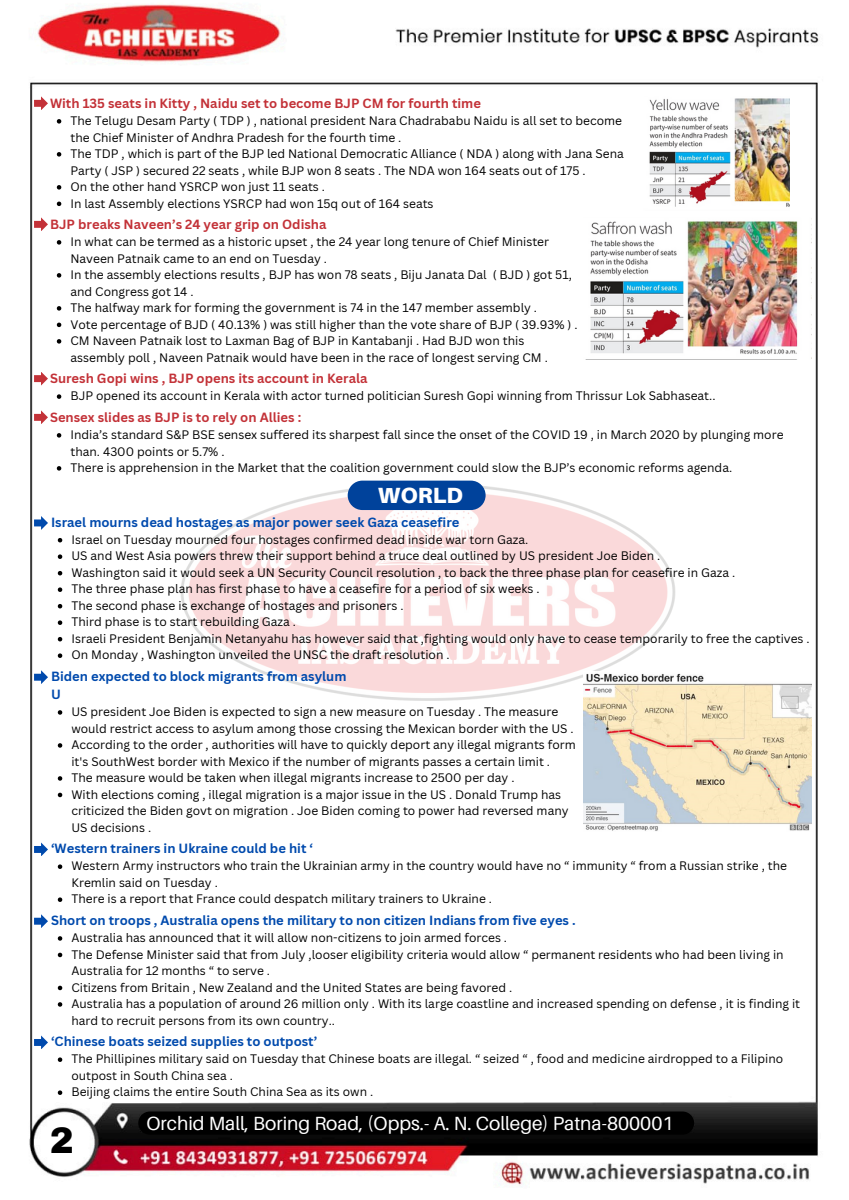
<style>
.page{position:relative;width:849px;height:1200px;background:#fff}
.page>*{position:absolute;margin:0;border:0;box-sizing:border-box;transform-origin:0 0}
.t1{font:900 36px "Archivo";color:#000}
.t2{font:900 22px "Aileron";color:#fff}
.t3{font:19.1px "Aileron";color:#fff}
.t4{font:700 13px/18px "Canva Sans";color:#004aad}
.t5{font:700 13px "Canva Sans";color:#c33238}
.t6{font:12px/16.5px "Canva Sans";color:#000}
</style>
<div class="page">
<img style="left:29px;top:4px;width:790px;height:1183px">
<svg style="left:34px;top:96px;width:14px;height:14px"></svg>
<img style="left:154px;top:449px;width:542px;height:305px">
<img style="left:637px;top:96px;width:152px;height:114px">
<svg style="left:34px;top:217px;width:14px;height:14px"></svg>
<img style="left:580px;top:217px;width:231px;height:142px">
<svg style="left:34px;top:372px;width:14px;height:14px"></svg>
<svg style="left:34px;top:410px;width:14px;height:14px"></svg>
<svg style="left:34px;top:516px;width:14px;height:14px"></svg>
<svg style="left:34px;top:670px;width:14px;height:14px"></svg>
<img style="left:583px;top:671px;width:228px;height:160px">
<svg style="left:57px;top:119px;width:4px;height:5px"></svg>
<svg style="left:57px;top:152px;width:4px;height:5px"></svg>
<svg style="left:57px;top:185px;width:4px;height:5px"></svg>
<svg style="left:57px;top:202px;width:4px;height:4px"></svg>
<div style="left:138px;top:1112px;width:556px;height:23px;background:#000;border-radius:12px"></div>
<svg style="left:57px;top:240px;width:4px;height:5px"></svg>
<svg style="left:57px;top:273px;width:4px;height:5px"></svg>
<svg style="left:57px;top:306px;width:4px;height:5px"></svg>
<svg style="left:57px;top:323px;width:4px;height:4px"></svg>
<svg style="left:57px;top:339px;width:4px;height:5px"></svg>
<svg style="left:57px;top:394px;width:4px;height:5px"></svg>
<svg style="left:57px;top:433px;width:4px;height:5px"></svg>
<svg style="left:57px;top:466px;width:4px;height:5px"></svg>
<div style="left:347px;top:481px;width:138px;height:29px;background:#00429b;border-radius:15px"></div>
<svg style="left:58px;top:538px;width:4px;height:4px"></svg>
<svg style="left:58px;top:554px;width:4px;height:5px"></svg>
<svg style="left:58px;top:571px;width:4px;height:4px"></svg>
<svg style="left:58px;top:587px;width:4px;height:5px"></svg>
<svg style="left:58px;top:604px;width:4px;height:4px"></svg>
<svg style="left:58px;top:620px;width:4px;height:5px"></svg>
<svg style="left:58px;top:637px;width:4px;height:4px"></svg>
<svg style="left:58px;top:653px;width:4px;height:5px"></svg>
<svg style="left:58px;top:710px;width:4px;height:5px"></svg>
<svg style="left:58px;top:743px;width:4px;height:5px"></svg>
<svg style="left:58px;top:776px;width:4px;height:5px"></svg>
<svg style="left:58px;top:793px;width:4px;height:4px"></svg>
<svg style="left:34px;top:843px;width:14px;height:13px"></svg>
<svg style="left:58px;top:864px;width:4px;height:5px"></svg>
<svg style="left:58px;top:897px;width:4px;height:5px"></svg>
<svg style="left:34px;top:914px;width:14px;height:14px"></svg>
<svg style="left:58px;top:936px;width:4px;height:5px"></svg>
<svg style="left:58px;top:953px;width:4px;height:4px"></svg>
<svg style="left:58px;top:986px;width:4px;height:4px"></svg>
<svg style="left:58px;top:1002px;width:4px;height:5px"></svg>
<svg style="left:34px;top:1036px;width:14px;height:13px"></svg>
<svg style="left:58px;top:1057px;width:4px;height:5px"></svg>
<svg style="left:58px;top:1090px;width:4px;height:5px"></svg>
<p class="t5" style="left:50px;top:94px;width:432px">With 135 seats in Kitty , Naidu set to become BJP CM for fourth time</p>
<p class="t6" style="left:70px;top:112px;width:553px">The Telugu Desam Party ( TDP ) , national president Nara Chadrababu Naidu is all set to become the Chief Minister of Andhra Pradesh for the fourth time .</p>
<p class="t6" style="left:70px;top:145px;width:554px">The TDP , which is part of the BJP led National Democratic Alliance ( NDA ) along with Jana Sena<br>Party ( JSP ) secured 22 seats , while BJP won 8 seats . The NDA won 164 seats out of 175 .</p>
<h3 class="t6" style="left:70px;top:178px;width:256px">On the other hand YSRCP won just 11 seats .</h3>
<p class="t6" style="left:70px;top:195px;width:364px">In last Assembly elections YSRCP had won 15q out of 164 seats</p>
<p class="t5" style="left:50px;top:215px;width:278px">BJP breaks Naveen’s 24 year grip on Odisha</p>
<p class="t6" style="left:70px;top:233px;width:480px">In what can be termed as a historic upset , the 24 year long tenure of Chief Minister<br>Naveen Patnaik came to an end on Tuesday .</p>
<p class="t6" style="left:70px;top:266px;width:503px">In the assembly elections results , BJP has won 78 seats , Biju Janata Dal ( BJD ) got 51, and Congress got 14 .</p>
<h3 class="t6" style="left:70px;top:299px;width:468px">The halfway mark for forming the government is 74 in the 147 member assembly .</h3>
<p class="t6" style="left:70px;top:316px;width:508px">Vote percentage of BJD ( 40.13% ) was still higher than the vote share of BJP ( 39.93% ) .</p>
<h3 class="t6" style="left:70px;top:332px;width:478px">CM Naveen Patnaik lost to Laxman Bag of BJP in Kantabanji . Had BJD won this assembly poll , Naveen Patnaik would have been in the race of longest serving CM .</h3>
<p class="t5" style="left:50px;top:369px;width:319px">Suresh Gopi wins , BJP opens its account in Kerala</p>
<p class="t6" style="left:70px;top:387px;width:646px">BJP opened its account in Kerala with actor turned politician Suresh Gopi winning from Thrissur Lok Sabhaseat..</p>
<p class="t5" style="left:50px;top:408px;width:252px">Sensex slides as BJP is to rely on Allies :</p>
<h1 class="t6" style="left:70px;top:426px;width:714px">India’s standard S&amp;P BSE sensex suffered its sharpest fall since the onset of the COVID 19 , in March 2020 by plunging more than. 4300 points or 5.7% .</h1>
<h3 class="t6" style="left:70px;top:459px;width:663px">There is apprehension in the Market that the coalition government could slow the BJP’s economic reforms agenda.</h3>
<p class="t2" style="left:378px;top:482px;width:86px">WORLD</p>
<p class="t4" style="left:51px;top:513px;width:410px">Israel mourns dead hostages as major power seek Gaza ceasefire</p>
<p class="t6" style="left:71px;top:531px;width:458px">Israel on Tuesday mourned four hostages confirmed dead inside war torn Gaza.</p>
<p class="t6" style="left:71px;top:548px;width:590px">US and West Asia powers threw their support behind a truce deal outlined by US president Joe Biden .</p>
<p class="t6" style="left:71px;top:564px;width:665px">Washington said it would seek a UN Security Council resolution , to back the three phase plan for ceasefire in Gaza .</p>
<p class="t6" style="left:71px;top:581px;width:469px">The three phase plan has first phase to have a ceasefire for a period of six weeks .</p>
<p class="t6" style="left:71px;top:597px;width:333px">The second phase is exchange of hostages and prisoners .</p>
<p class="t6" style="left:71px;top:614px;width:226px">Third phase is to start rebuilding Gaza .</p>
<h3 class="t6" style="left:71px;top:630px;width:739px">Israeli President Benjamin Netanyahu has however said that ,fighting would only have to cease temporarily to free the captives .</h3>
<p class="t6" style="left:71px;top:647px;width:379px">On Monday , Washington unveiled the UNSC the draft resolution .</p>
<p class="t4" style="left:51px;top:667px;width:297px">Biden expected to block migrants from asylum<br>U</p>
<p class="t6" style="left:71px;top:703px;width:503px">US president Joe Biden is expected to sign a new measure on Tuesday . The measure would restrict access to asylum among those crossing the Mexican border with the US .</p>
<p class="t6" style="left:71px;top:736px;width:505px">According to the order , authorities will have to quickly deport any illegal migrants form it's SouthWest border with Mexico if the number of migrants passes a certain limit .</p>
<p class="t6" style="left:71px;top:769px;width:444px">The measure would be taken when illegal migrants increase to 2500 per day .</p>
<h3 class="t6" style="left:71px;top:786px;width:498px">With elections coming , illegal migration is a major issue in the US . Donald Trump has criticized the Biden govt on migration . Joe Biden coming to power had reversed many<br>US decisions .</h3>
<p class="t4" style="left:51px;top:839px;width:263px">‘Western trainers in Ukraine could be hit ‘</p>
<p class="t6" style="left:71px;top:858px;width:717px">Western Army instructors who train the Ukrainian army in the country would have no “ immunity “ from a Russian strike , the<br>Kremlin said on Tuesday .</p>
<h3 class="t6" style="left:71px;top:891px;width:422px">There is a report that France could despatch military trainers to Ukraine .</h3>
<p class="t4" style="left:51px;top:911px;width:526px">Short on troops , Australia opens the military to non citizen Indians from five eyes .</p>
<p class="t6" style="left:71px;top:929px;width:437px">Australia has announced that it will allow non-citizens to join armed forces .</p>
<p class="t6" style="left:71px;top:946px;width:713px">The Defense Minister said that from July ,looser eligibility criteria would allow “ permanent residents who had been living in<br>Australia for 12 months “ to serve .</p>
<p class="t6" style="left:71px;top:979px;width:442px">Citizens from Britain , New Zealand and the United States are being favored .</p>
<h3 class="t6" style="left:71px;top:995px;width:730px">Australia has a population of around 26 million only . With its large coastline and increased spending on defense , it is finding it hard to recruit persons from its own country..</h3>
<p class="t4" style="left:51px;top:1032px;width:268px">‘Chinese boats seized supplies to outpost’</p>
<p class="t6" style="left:71px;top:1051px;width:713px">The Phillipines military said on Tuesday that Chinese boats are illegal. “ seized “ , food and medicine airdropped to a Filipino outpost in South China sea .</p>
<p class="t6" style="left:71px;top:1084px;width:303px">Beijing claims the entire South China Sea as its own .</p>
<p class="t1" style="left:50px;top:1122px;width:26px">2</p>
<p class="t3" style="left:146px;top:1111px;width:528px">Orchid Mall, Boring Road, (Opps.- A. N. College) Patna-800001</p>
</div>
